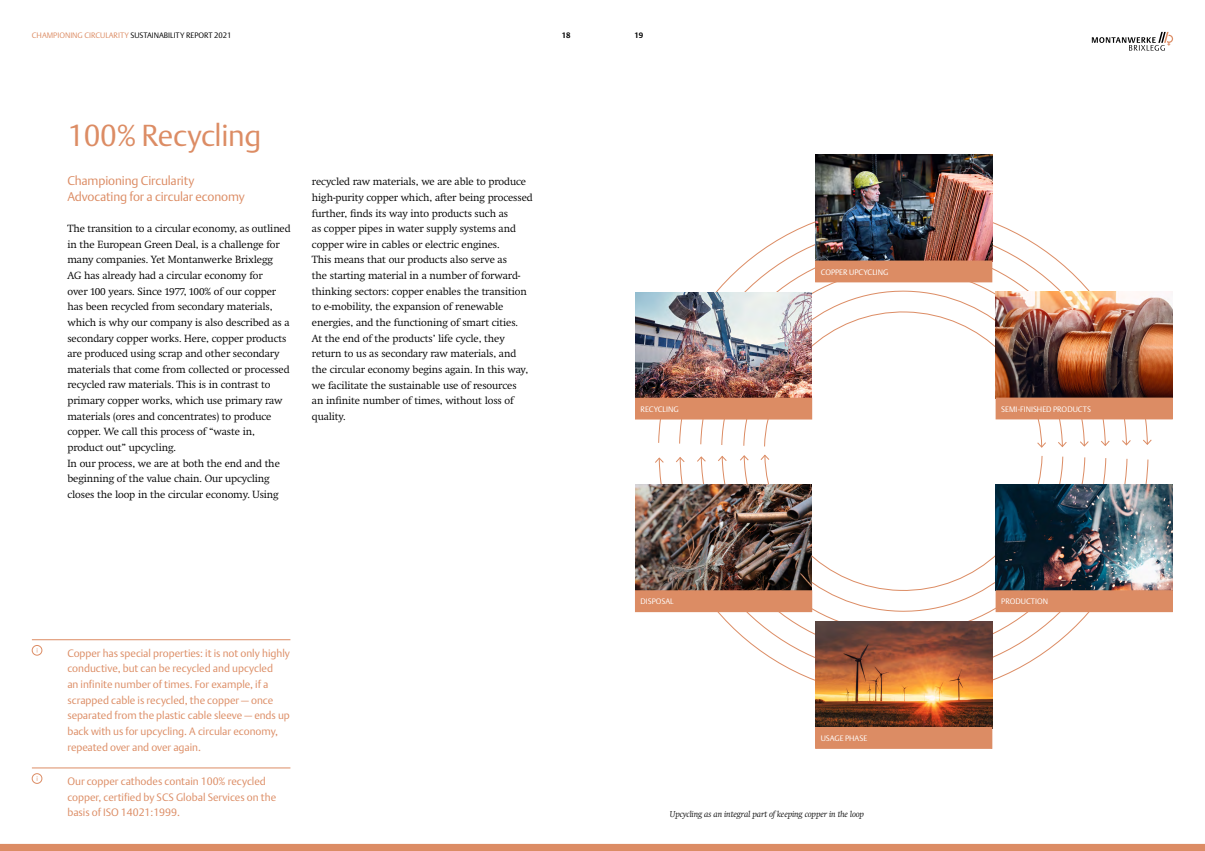
<style>
.page{position:relative;width:1205px;height:851px;background:#fff}
.page>*{position:absolute;margin:0;border:0;box-sizing:border-box;transform-origin:0 0}
.t1{font:300 30px "DTL Argo T";letter-spacing:-.01em;color:#dc8c64}
.t2{font:300 12.5px/15.6px "DTL Argo T";letter-spacing:-.01em;color:#dc8c64}
.t3{font:300 10.62px/15.6px "Swift Neue LT Pro";letter-spacing:-.01em;color:#000}
.t4{font:300 10.62px/15.6px "DTL Argo T";color:#dc8c64}
.t5{font:italic 300 8.75px "Swift Neue LT Pro";letter-spacing:-.01em;color:#000}
.t6{font:300 7.88px "DTL Argo T";color:#fff}
.t7{font:300 7.75px "DTL Argo T";color:#fff}
.t8{font:300 7.75px "DTL Argo T";color:#000}
.t9{font:700 7.75px "DTL Argo T";color:#000}
.s1{color:#dc8c64}
</style>
<div class="page">
<svg style="left:1143px;top:439px;width:9px;height:6px"></svg>
<svg style="left:655px;top:457px;width:9px;height:6px"></svg>
<svg style="left:679px;top:223px;width:448px;height:222px"></svg>
<svg style="left:1121px;top:439px;width:10px;height:6px"></svg>
<svg style="left:679px;top:457px;width:448px;height:221px"></svg>
<svg style="left:676px;top:457px;width:9px;height:6px"></svg>
<svg style="left:721px;top:266px;width:364px;height:179px"></svg>
<svg style="left:1079px;top:440px;width:10px;height:7px"></svg>
<svg style="left:721px;top:456px;width:364px;height:179px"></svg>
<svg style="left:717px;top:455px;width:10px;height:6px"></svg>
<svg style="left:743px;top:289px;width:320px;height:158px"></svg>
<svg style="left:1057px;top:441px;width:10px;height:6px"></svg>
<svg style="left:743px;top:455px;width:320px;height:158px"></svg>
<svg style="left:739px;top:455px;width:10px;height:6px"></svg>
<hr style="left:32px;top:639px;width:258px;height:1px;background:#dc8c64">
<div style="left:32px;top:645px;width:10px;height:10px;border:1px solid #dc8c64;border-radius:50%"></div>
<hr style="left:32px;top:767px;width:258px;height:1px;background:#dc8c64">
<div style="left:32px;top:773px;width:10px;height:10px;border:1px solid #dc8c64;border-radius:50%"></div>
<img style="left:635px;top:292px;width:177px;height:106px">
<div style="left:635px;top:398px;width:177px;height:21px;background:#dc8c64"></div>
<img style="left:815px;top:155px;width:177px;height:106px">
<div style="left:815px;top:261px;width:177px;height:21px;background:#dc8c64"></div>
<img style="left:996px;top:292px;width:176px;height:106px">
<div style="left:996px;top:398px;width:176px;height:21px;background:#dc8c64"></div>
<img style="left:635px;top:484px;width:177px;height:106px">
<div style="left:635px;top:590px;width:177px;height:21px;background:#dc8c64"></div>
<div style="left:635px;top:590px;width:177px;height:21px;border:1px solid #dc8c64"></div>
<img style="left:996px;top:484px;width:176px;height:106px">
<div style="left:996px;top:590px;width:176px;height:21px;background:#dc8c64"></div>
<div style="left:996px;top:590px;width:176px;height:21px;border:1px solid #dc8c64"></div>
<img style="left:815px;top:621px;width:177px;height:106px">
<div style="left:815px;top:727px;width:177px;height:21px;background:#dc8c64"></div>
<svg style="left:1092px;top:32px;width:81px;height:19px"></svg>
<svg style="left:0;top:843px;width:1205px;height:7px"></svg>
<p class="t8" style="left:32px;top:31px;width:201px"><span class="s1">CHAMPIONING CIRCULARITY</span> SUSTAINABILITY REPORT 2021</p>
<p class="t9" style="left:562px;top:31px;width:10px">18</p>
<p class="t9" style="left:634px;top:31px;width:10px">19</p>
<h1 class="t1" style="left:67px;top:118px;width:196px">100% Recycling</h1>
<p class="t2" style="left:67px;top:173px;width:179px">Championing Circularity<br>Advocating for a circular economy</p>
<p class="t3" style="left:67px;top:220px;width:225px">The transition to a circular economy, as outlined in the European Green Deal, is a challenge for many companies. Yet Montanwerke Brixlegg<br>AG has already had a circular economy for<br>over 100 years. Since 1977, 100% of our copper has been recycled from secondary materials, which is why our company is also described as a secondary copper works. Here, copper products are produced using scrap and other secondary materials that come from collected or processed recycled raw materials. This is in contrast to primary copper works, which use primary raw materials (ores and concentrates) to produce copper. We call this process of “waste in, product out” upcycling.<br>In our process, we are at both the end and the beginning of the value chain. Our upcycling closes the loop in the circular economy. Using</p>
<p class="t3" style="left:312px;top:174px;width:222px">recycled raw materials, we are able to produce high-purity copper which, after being processed further, finds its way into products such as<br>as copper pipes in water supply systems and copper wire in cables or electric engines.<br>This means that our products also serve as<br>the starting material in a number of forward&shy;thinking sectors: copper enables the transition to e-mobility, the expansion of renewable energies, and the functioning of smart cities.<br>At the end of the products’ life cycle, they return to us as secondary raw materials, and the circular economy begins again. In this way, we facilitate the sustainable use of resources<br>an infinite number of times, without loss of quality.</p>
<p class="t7" style="left:640px;top:404px;width:40px">RECYCLING</p>
<p class="t7" style="left:821px;top:267px;width:69px">COPPER UPCYCLING</p>
<p class="t7" style="left:1001px;top:404px;width:91px">SEMI-FINISHED PRODUCTS</p>
<p class="t4" style="left:67px;top:645px;width:224px">Copper has special properties: it is not only highly conductive, but can be recycled and upcycled<br>an infinite number of times. For example, if a scrapped cable is recycled, the copper — once separated from the plastic cable sleeve — ends up back with us for upcycling. A circular economy, repeated over and over again.</p>
<p class="t4" style="left:67px;top:773px;width:210px">Our copper cathodes contain 100% recycled copper, certified by SCS Global Services on the basis of ISO 14021:1999.</p>
<p class="t6" style="left:640px;top:596px;width:35px">DISPOSAL</p>
<p class="t6" style="left:1001px;top:596px;width:48px">PRODUCTION</p>
<p class="t7" style="left:821px;top:733px;width:48px">USAGE PHASE</p>
<p class="t5" style="left:670px;top:808px;width:196px">Upcycling as an integral part of keeping copper in the loop</p>
</div>
